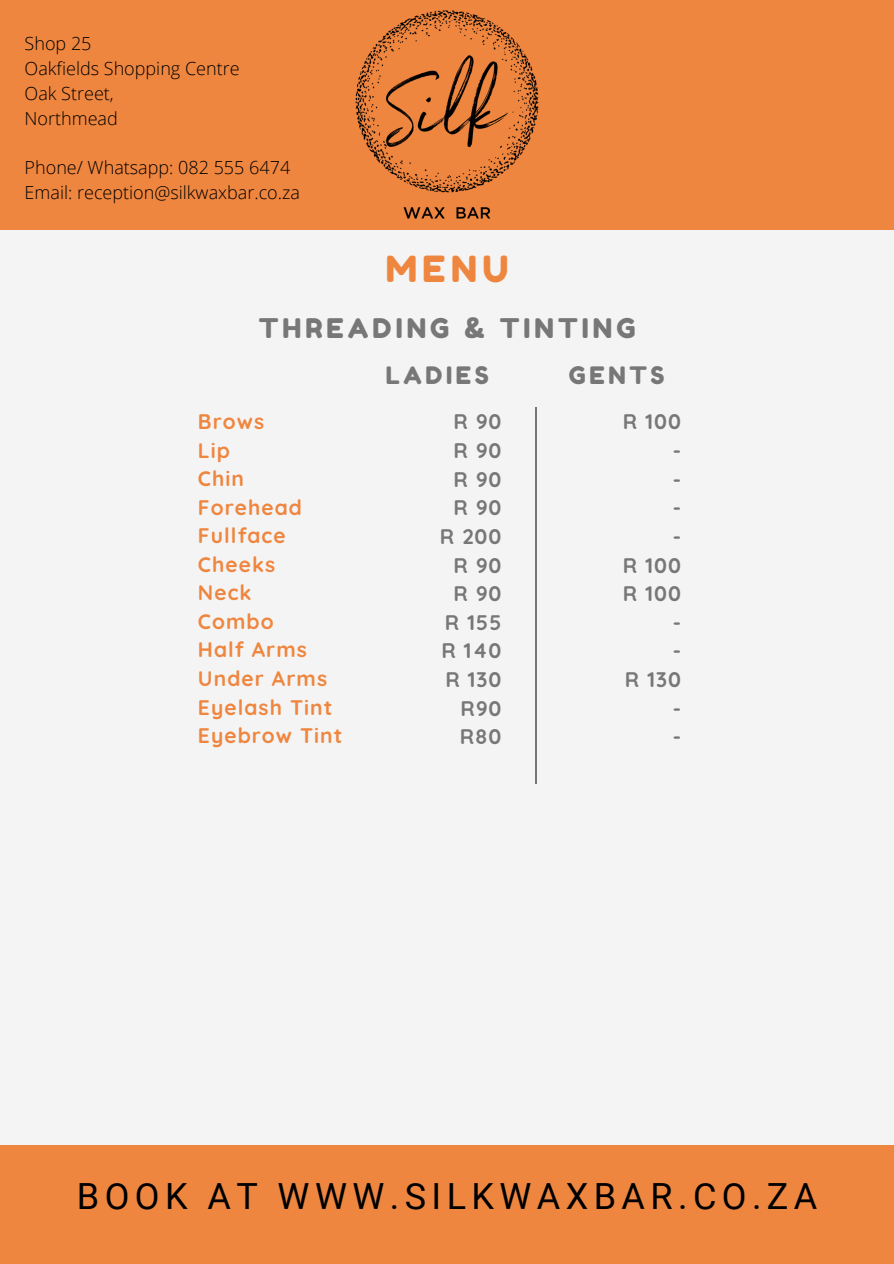
<style>
.page{position:relative;width:894px;height:1264px;background:#fff}
.page>*{position:absolute;margin:0;border:0;box-sizing:border-box;transform-origin:0 0}
.t1{font:36px "Roboto";letter-spacing:.15em;color:#000}
.t2{font:36px "Fredoka One";color:#ef863f}
.t3{font:27px "Fredoka One";letter-spacing:.15em;color:#777}
.t4{font:24px "Fredoka One";letter-spacing:.15em;color:#777}
.t5{font:700 21px/28.5px "Quicksand";letter-spacing:.05em;color:#ef863f}
.t6{font:700 21px/28.7px "Quicksand";letter-spacing:.05em;color:#777;text-align:right}
.t7{font:300 18px/24.8px "Open Sans";color:#000}
</style>
<div class="page">
<div style="left:0;top:0;width:893px;height:1263px;background:#ef863f"></div>
<div style="left:0;top:230px;width:893px;height:914px;background:#f4f4f4"></div>
<img style="left:355px;top:10px;width:184px;height:209px">
<hr style="left:535px;top:408px;width:1px;height:376px;background:#777">
<p class="t7" style="left:25px;top:31px;width:216px">Shop 25<br>Oakfields Shopping Centre<br>Oak Street,<br>Northmead</p>
<p class="t7" style="left:25px;top:155px;width:277px">Phone/ Whatsapp: 082 555 6474<br>Email: reception@silkwaxbar.co.za</p>
<h1 class="t2" style="left:386px;top:247px;width:124px">MENU</h1>
<h2 class="t3" style="left:259px;top:311px;width:378px">THREADING &amp; TINTING</h2>
<h3 class="t4" style="left:385px;top:360px;width:104px">LADIES</h3>
<h3 class="t4" style="left:568px;top:360px;width:97px">GENTS</h3>
<p class="t5" style="left:198px;top:407px;width:146px">Brows<br>Lip<br>Chin<br>Forehead<br>Fullface<br>Cheeks<br>Neck<br>Combo<br>Half Arms<br>Under Arms<br>Eyelash Tint<br>Eyebrow Tint</p>
<p class="t6" style="left:440px;top:407px;width:63px">R 90<br>R 90<br>R 90<br>R 90<br>R 200<br>R 90<br>R 90<br>R 155<br>R 140<br>R 130<br>R90<br>R80</p>
<p class="t6" style="left:622px;top:407px;width:59px">R 100 -<br>-<br>-<br>-<br>R 100<br>R 100 -<br>-<br>R 130 -<br>-</p>
<h1 class="t1" style="left:77px;top:1175px;width:741px">BOOK AT WWW.SILKWAXBAR.CO.ZA</h1>
</div>
